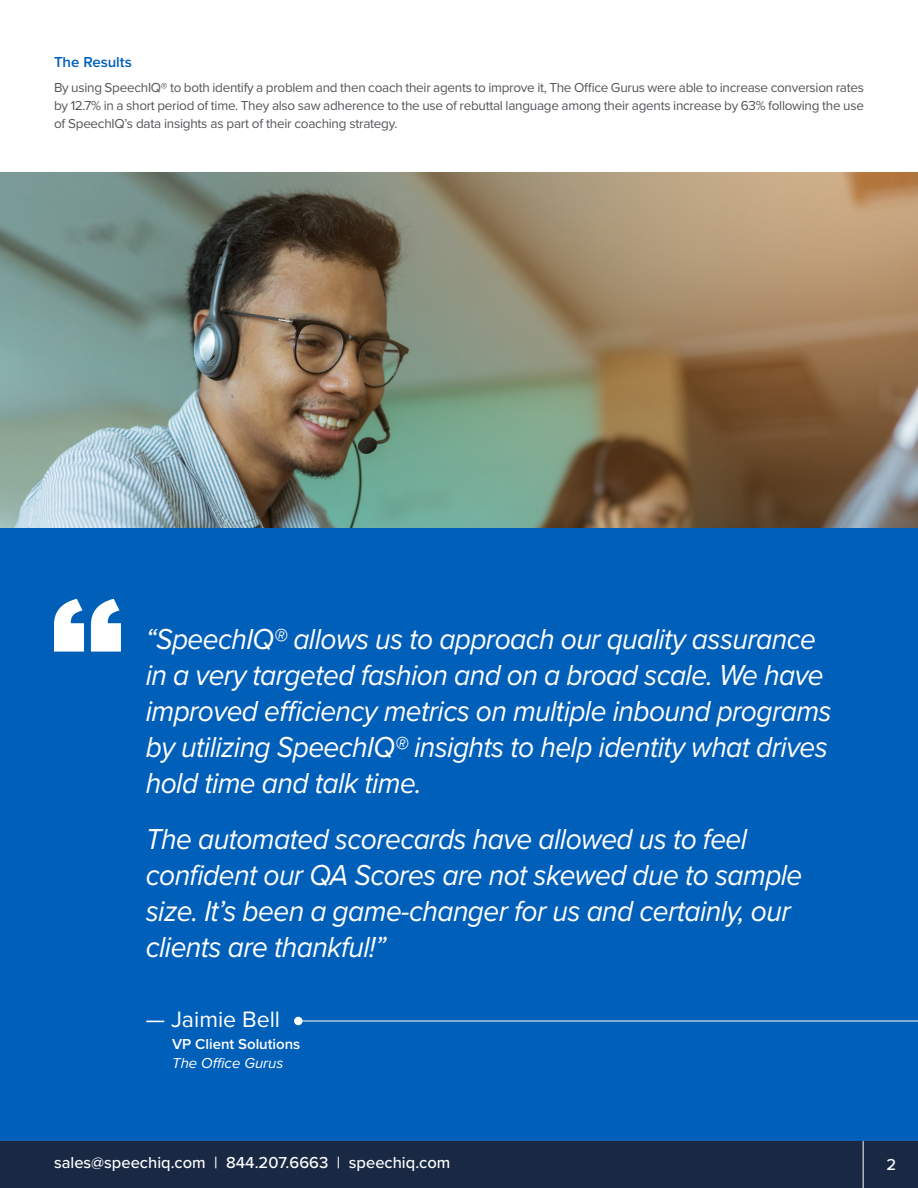
<style>
.page{position:relative;width:918px;height:1188px;background:#fff}
.page>*{position:absolute;margin:0;border:0;box-sizing:border-box;transform-origin:0 0}
.quote{font:italic 30px/36px "Proxima Nova";letter-spacing:-.02em;color:#fff;scale:.94 1}
.bullet_text{font:23.1px "Proxima Nova";color:#fff}
.t1{font:500 16.5px "Proxima Nova";color:#fff}
.bullet_text-2{font:600 15px "Proxima Nova";color:#fff}
.bullet_text-3{font:italic 15px "Proxima Nova";color:#fff}
.bullet_text-4{font:600 15px "Proxima Nova";color:#005fb9}
.bullet_text-5{font:13.5px/18px "Proxima Nova";letter-spacing:-.02em;color:#54555a;text-align:justify}
</style>
<div class="page">
<div style="left:0;top:1140px;width:918px;height:48px;background:#192944"></div>
<hr style="left:863px;top:1140px;width:1px;height:48px;background:#fff">
<div style="left:0;top:527px;width:918px;height:613px;background:#005fb9"></div>
<svg style="left:54px;top:599px;width:67px;height:53px"></svg>
<hr style="left:299px;top:1021px;width:619px;height:1px;background:#fff">
<div style="left:294px;top:1017px;width:9px;height:8px;background:#fff;border-radius:50%"></div>
<img style="left:0;top:173px;width:918px;height:354px">
<p class="bullet_text-4" style="left:54px;top:51px;width:79px">The Results</p>
<p class="bullet_text-5" style="left:54px;top:78px;width:812px">By using SpeechIQ® to both identify a problem and then coach their agents to improve it, The Office Gurus were able to increase conversion rates by 12.7% in a short period of time. They also saw adherence to the use of rebuttal language among their agents increase by 63% following the use of SpeechIQ’s data insights as part of their coaching strategy.</p>
<p class="quote" style="left:146px;top:620px;width:731px">“SpeechIQ® allows us to approach our quality assurance in a very targeted fashion and on a broad scale. We have improved efficiency metrics on multiple inbound programs by utilizing SpeechIQ® insights to help identity what drives hold time and talk time.</p>
<p class="quote" style="left:146px;top:820px;width:700px">The automated scorecards have allowed us to feel confident our QA Scores are not skewed due to sample size. It’s been a game-changer for us and certainly, our clients are thankful!”</p>
<p class="bullet_text" style="left:146px;top:1002px;width:136px">— Jaimie Bell</p>
<p class="bullet_text-2" style="left:172px;top:1033px;width:130px">VP Client Solutions</p>
<p class="bullet_text-3" style="left:172px;top:1052px;width:113px">The Office Gurus</p>
<p class="t1" style="left:54px;top:1150px;width:398px">sales@speechiq.com | 844.207.6663 | speechiq.com</p>
<p class="t1" style="left:886px;top:1152px;width:11px">2</p>
</div>
